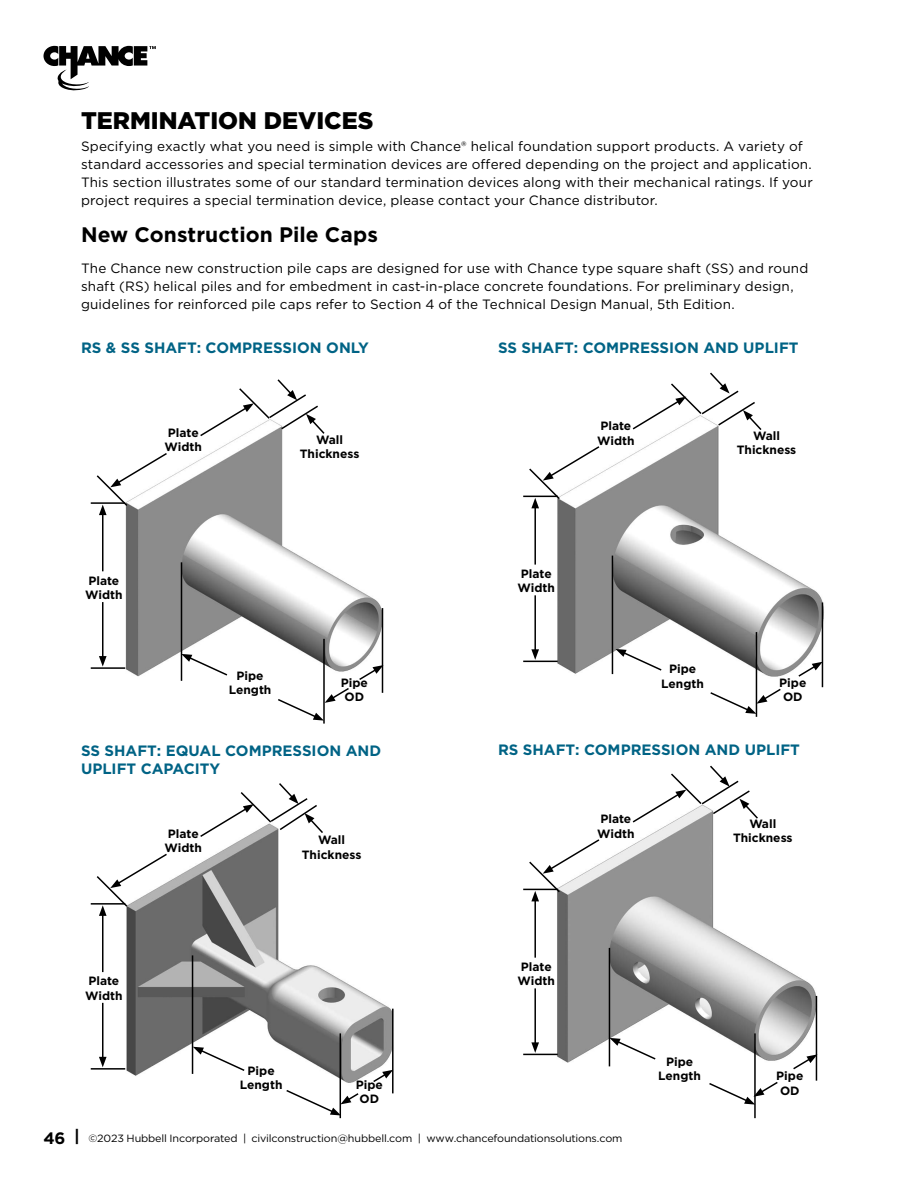
<style>
.page{position:relative;width:918px;height:1188px;background:#fff}
.page>*{position:absolute;margin:0;border:0;box-sizing:border-box;transform-origin:0 0}
._01___HEADS{font:900 24px "Gotham";color:#000}
._02___SUBHEADS{font:700 21px "Gotham";letter-spacing:.005em;color:#000}
._03___BODY_COPY__NO{font:700 15px/18px "Gotham";color:#006385}
._03___BODY_COPY__NO-2{font:13.5px/18px "Gotham";letter-spacing:.01em;color:#000}
._08___TABLE_COPY{font:700 12px "Gotham";color:#000}
.t1{font:10.5px "Gotham";letter-spacing:-.015em;color:#000}
.s1{font-weight:700;font-size:16.5px}
</style>
<div class="page">
<svg style="left:44px;top:46px;width:112px;height:44px"></svg>
<img style="left:125px;top:438px;width:259px;height:254px">
<hr style="left:91px;top:502px;width:34px;height:2px;background:#000">
<hr style="left:91px;top:667px;width:34px;height:2px;background:#000">
<hr style="left:102px;top:513px;width:2px;height:58px;background:#000">
<hr style="left:102px;top:602px;width:2px;height:56px;background:#000">
<svg style="left:99px;top:656px;width:8px;height:11px"></svg>
<svg style="left:95px;top:452px;width:74px;height:63px"></svg>
<svg style="left:200px;top:379px;width:125px;height:59px"></svg>
<hr style="left:181px;top:562px;width:1px;height:119px;background:#000">
<hr style="left:323px;top:639px;width:2px;height:85px;background:#000">
<svg style="left:182px;top:654px;width:47px;height:23px"></svg>
<hr style="left:382px;top:608px;width:1px;height:85px;background:#000">
<svg style="left:276px;top:686px;width:75px;height:35px"></svg>
<svg style="left:358px;top:665px;width:26px;height:16px"></svg>
<img style="left:549px;top:432px;width:275px;height:256px">
<hr style="left:523px;top:496px;width:35px;height:1px;background:#000">
<hr style="left:523px;top:661px;width:35px;height:1px;background:#000">
<hr style="left:534px;top:506px;width:2px;height:59px;background:#000">
<hr style="left:534px;top:595px;width:2px;height:57px;background:#000">
<svg style="left:531px;top:649px;width:8px;height:11px"></svg>
<svg style="left:528px;top:445px;width:73px;height:63px"></svg>
<svg style="left:632px;top:372px;width:130px;height:60px"></svg>
<hr style="left:612px;top:556px;width:1px;height:118px;background:#000">
<hr style="left:756px;top:632px;width:1px;height:85px;background:#000">
<svg style="left:615px;top:649px;width:48px;height:23px"></svg>
<hr style="left:822px;top:602px;width:1px;height:85px;background:#000">
<svg style="left:709px;top:687px;width:73px;height:27px"></svg>
<svg style="left:797px;top:662px;width:25px;height:16px"></svg>
<img style="left:125px;top:838px;width:269px;height:251px">
<hr style="left:91px;top:903px;width:34px;height:2px;background:#000">
<hr style="left:91px;top:1068px;width:34px;height:2px;background:#000">
<hr style="left:102px;top:914px;width:2px;height:58px;background:#000">
<hr style="left:102px;top:1003px;width:2px;height:56px;background:#000">
<svg style="left:99px;top:1057px;width:8px;height:10px"></svg>
<svg style="left:95px;top:852px;width:74px;height:64px"></svg>
<svg style="left:200px;top:783px;width:123px;height:55px"></svg>
<hr style="left:192px;top:955px;width:1px;height:119px;background:#000">
<hr style="left:340px;top:1033px;width:1px;height:85px;background:#000">
<svg style="left:193px;top:1047px;width:53px;height:25px"></svg>
<hr style="left:392px;top:1009px;width:2px;height:84px;background:#000">
<svg style="left:286px;top:1089px;width:73px;height:27px"></svg>
<svg style="left:372px;top:1070px;width:20px;height:14px"></svg>
<img style="left:546px;top:824px;width:272px;height:257px">
<hr style="left:523px;top:889px;width:35px;height:1px;background:#000">
<hr style="left:523px;top:1054px;width:35px;height:1px;background:#000">
<hr style="left:534px;top:899px;width:2px;height:59px;background:#000">
<hr style="left:534px;top:988px;width:2px;height:57px;background:#000">
<svg style="left:531px;top:1042px;width:8px;height:11px"></svg>
<svg style="left:528px;top:838px;width:73px;height:63px"></svg>
<svg style="left:632px;top:765px;width:126px;height:59px"></svg>
<hr style="left:609px;top:948px;width:1px;height:118px;background:#000">
<hr style="left:754px;top:1033px;width:2px;height:85px;background:#000">
<svg style="left:610px;top:1038px;width:47px;height:23px"></svg>
<hr style="left:816px;top:996px;width:1px;height:85px;background:#000">
<svg style="left:708px;top:1080px;width:71px;height:25px"></svg>
<svg style="left:792px;top:1054px;width:24px;height:17px"></svg>
<p class="_01___HEADS" style="left:81px;top:104px;width:294px">TERMINATION DEVICES</p>
<p class="_03___BODY_COPY__NO-2" style="left:81px;top:137px;width:733px">Specifying exactly what you need is simple with Chance® helical foundation support products. A variety of standard accessories and special termination devices are offered depending on the project and application.<br>This section illustrates some of our standard termination devices along with their mechanical ratings. If your project requires a special termination device, please contact your Chance distributor.</p>
<p class="_02___SUBHEADS" style="left:81px;top:221px;width:298px">New Construction Pile Caps</p>
<p class="_03___BODY_COPY__NO-2" style="left:81px;top:259px;width:729px">The Chance new construction pile caps are designed for use with Chance type square shaft (SS) and round shaft (RS) helical piles and for embedment in cast-in-place concrete foundations. For preliminary design, guidelines for reinforced pile caps refer to Section 4 of the Technical Design Manual, 5th Edition.</p>
<p class="_03___BODY_COPY__NO" style="left:81px;top:339px;width:289px">RS &amp; SS SHAFT: COMPRESSION ONLY</p>
<p class="_03___BODY_COPY__NO" style="left:498px;top:339px;width:302px">SS SHAFT: COMPRESSION AND UPLIFT</p>
<p class="_08___TABLE_COPY" style="left:168px;top:425px;width:32px">Plate</p>
<p class="_08___TABLE_COPY" style="left:165px;top:439px;width:39px">Width</p>
<p class="_08___TABLE_COPY" style="left:316px;top:431px;width:28px">Wall</p>
<p class="_08___TABLE_COPY" style="left:300px;top:446px;width:61px">Thickness</p>
<p class="_08___TABLE_COPY" style="left:88px;top:572px;width:32px">Plate</p>
<p class="_08___TABLE_COPY" style="left:85px;top:587px;width:39px">Width</p>
<p class="_08___TABLE_COPY" style="left:237px;top:668px;width:29px">Pipe</p>
<p class="_08___TABLE_COPY" style="left:229px;top:682px;width:44px">Length</p>
<p class="_08___TABLE_COPY" style="left:341px;top:674px;width:29px">Pipe</p>
<p class="_08___TABLE_COPY" style="left:345px;top:689px;width:21px">OD</p>
<p class="_03___BODY_COPY__NO" style="left:81px;top:742px;width:302px">SS SHAFT: EQUAL COMPRESSION AND<br>UPLIFT CAPACITY</p>
<p class="_08___TABLE_COPY" style="left:168px;top:825px;width:32px">Plate</p>
<p class="_08___TABLE_COPY" style="left:165px;top:840px;width:39px">Width</p>
<p class="_08___TABLE_COPY" style="left:318px;top:832px;width:28px">Wall</p>
<p class="_08___TABLE_COPY" style="left:302px;top:846px;width:61px">Thickness</p>
<p class="_08___TABLE_COPY" style="left:88px;top:973px;width:32px">Plate</p>
<p class="_08___TABLE_COPY" style="left:85px;top:988px;width:39px">Width</p>
<p class="_08___TABLE_COPY" style="left:248px;top:1062px;width:29px">Pipe</p>
<p class="_08___TABLE_COPY" style="left:240px;top:1077px;width:44px">Length</p>
<p class="_08___TABLE_COPY" style="left:356px;top:1077px;width:29px">Pipe</p>
<p class="_08___TABLE_COPY" style="left:359px;top:1091px;width:21px">OD</p>
<p class="_08___TABLE_COPY" style="left:600px;top:418px;width:32px">Plate</p>
<p class="_08___TABLE_COPY" style="left:597px;top:432px;width:39px">Width</p>
<p class="_08___TABLE_COPY" style="left:753px;top:428px;width:28px">Wall</p>
<p class="_08___TABLE_COPY" style="left:737px;top:442px;width:61px">Thickness</p>
<p class="_08___TABLE_COPY" style="left:521px;top:566px;width:32px">Plate</p>
<p class="_08___TABLE_COPY" style="left:518px;top:580px;width:39px">Width</p>
<p class="_08___TABLE_COPY" style="left:669px;top:661px;width:29px">Pipe</p>
<p class="_08___TABLE_COPY" style="left:661px;top:675px;width:44px">Length</p>
<p class="_08___TABLE_COPY" style="left:779px;top:675px;width:29px">Pipe</p>
<p class="_08___TABLE_COPY" style="left:783px;top:689px;width:21px">OD</p>
<p class="_03___BODY_COPY__NO" style="left:498px;top:741px;width:303px">RS SHAFT: COMPRESSION AND UPLIFT</p>
<p class="_08___TABLE_COPY" style="left:600px;top:811px;width:32px">Plate</p>
<p class="_08___TABLE_COPY" style="left:597px;top:825px;width:39px">Width</p>
<p class="_08___TABLE_COPY" style="left:749px;top:816px;width:28px">Wall</p>
<p class="_08___TABLE_COPY" style="left:733px;top:830px;width:61px">Thickness</p>
<p class="_08___TABLE_COPY" style="left:521px;top:959px;width:32px">Plate</p>
<p class="_08___TABLE_COPY" style="left:518px;top:973px;width:39px">Width</p>
<p class="_08___TABLE_COPY" style="left:666px;top:1053px;width:29px">Pipe</p>
<p class="_08___TABLE_COPY" style="left:658px;top:1068px;width:44px">Length</p>
<p class="_08___TABLE_COPY" style="left:776px;top:1068px;width:29px">Pipe</p>
<p class="_08___TABLE_COPY" style="left:780px;top:1082px;width:21px">OD</p>
<p class="t1" style="left:44px;top:1132px;width:581px"><span class="s1">46 |</span> ©2023 Hubbell Incorporated | civilconstruction@hubbell.com | www.chancefoundationsolutions.com</p>
</div>
